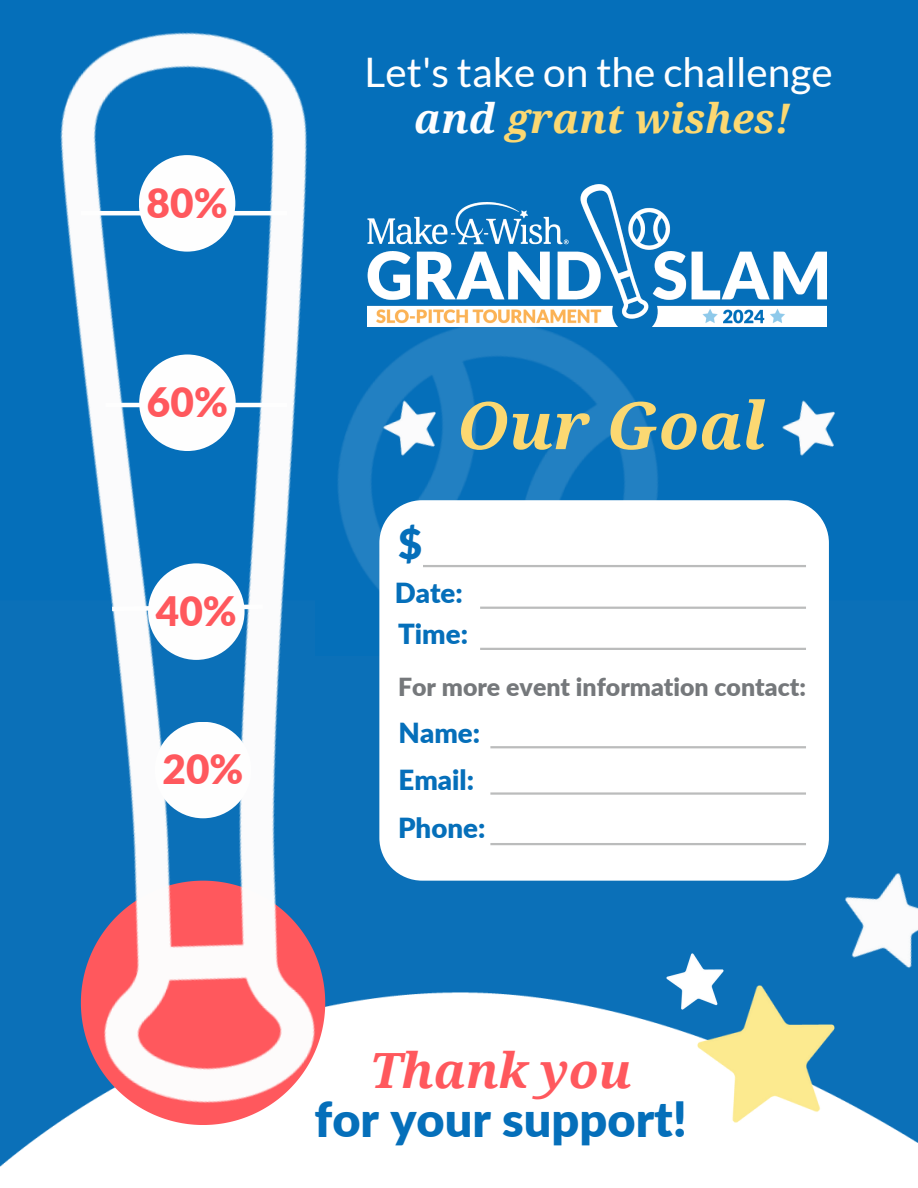
<style>
.page{position:relative;width:918px;height:1188px;background:#fff}
.page>*{position:absolute;margin:0;border:0;box-sizing:border-box;transform-origin:0 0}
.t1{font:italic 700 65.7px "Droid Serif";color:#fbd872}
.t2{font:900 48.6px "Lato";color:#056fba}
.t3{font:italic 700 48.6px "Droid Serif";color:#ff585d}
.t4{font:900 41.55px "Lato";color:#056fba}
.t5{font:40.8px "Lato";color:#fff}
.t6{font:italic 700 40.8px "Droid Serif";color:#fbd872}
.t7{font:900 40.5px "Lato";color:#ff585d}
.t8{font:900 27.6px "Lato";color:#056fba}
.t9{font:900 24.9px "Lato";color:#75787b}
.s1{color:#fefefe}
</style>
<div class="page">
<div style="left:0;top:0;width:918px;height:981px;background:#056fba"></div>
<img style="left:866px;top:982px;width:52px;height:161px">
<img style="left:866px;top:872px;width:52px;height:110px">
<img style="left:0;top:32px;width:866px;height:1135px">
<svg style="left:316px;top:304px;width:370px;height:352px"></svg>
<hr style="left:81px;top:211px;width:206px;height:4px;background:#fefefe">
<div style="left:139px;top:155px;width:96px;height:97px;background:#fefefe;border-radius:50%"></div>
<div style="left:379px;top:500px;width:450px;height:381px;background:#fff"></div>
<hr style="left:423px;top:565px;width:383px;height:2px;background:#bbbcbc">
<hr style="left:480px;top:607px;width:326px;height:2px;background:#bbbcbc">
<hr style="left:480px;top:648px;width:326px;height:2px;background:#bbbcbc">
<hr style="left:490px;top:746px;width:316px;height:2px;background:#bbbcbc">
<hr style="left:490px;top:792px;width:316px;height:3px;background:#bbbcbc">
<hr style="left:490px;top:843px;width:316px;height:2px;background:#bbbcbc">
<hr style="left:105px;top:403px;width:182px;height:4px;background:#fefefe">
<svg style="left:108px;top:602px;width:159px;height:11px"></svg>
<img style="left:379px;top:395px;width:64px;height:64px">
<div style="left:139px;top:354px;width:97px;height:97px;background:#fefefe;border-radius:50%"></div>
<div style="left:148px;top:563px;width:97px;height:97px;background:#fefefe;border-radius:50%"></div>
<div style="left:155px;top:722px;width:96px;height:96px;background:#fefefe;border-radius:50%"></div>
<img style="left:778px;top:395px;width:64px;height:64px">
<img style="left:368px;top:184px;width:459px;height:142px">
<p class="t7" style="left:147px;top:178px;width:82px">80%</p>
<p class="t7" style="left:147px;top:377px;width:82px">60%</p>
<p class="t7" style="left:156px;top:586px;width:82px">40%</p>
<p class="t7" style="left:163px;top:744px;width:82px">20%</p>
<p class="t5" style="left:365px;top:47px;width:470px">Let's take on the <span class="s1">challenge</span></p>
<p class="t6" style="left:414px;top:95px;width:378px"><span class="s1">and</span> grant wishes!</p>
<p class="t1" style="left:457px;top:388px;width:311px">Our Goal</p>
<p class="t4" style="left:398px;top:518px;width:26px">$</p>
<p class="t8" style="left:395px;top:576px;width:70px">Date:</p>
<p class="t8" style="left:398px;top:617px;width:71px">Time:</p>
<p class="t9" style="left:398px;top:671px;width:409px">For more event information contact:</p>
<p class="t8" style="left:399px;top:716px;width:83px">Name:</p>
<p class="t8" style="left:399px;top:763px;width:77px">Email:</p>
<p class="t8" style="left:398px;top:810px;width:89px">Phone:</p>
<p class="t3" style="left:370px;top:1043px;width:263px">Thank you</p>
<p class="t2" style="left:315px;top:1089px;width:374px">for your support!</p>
</div>
